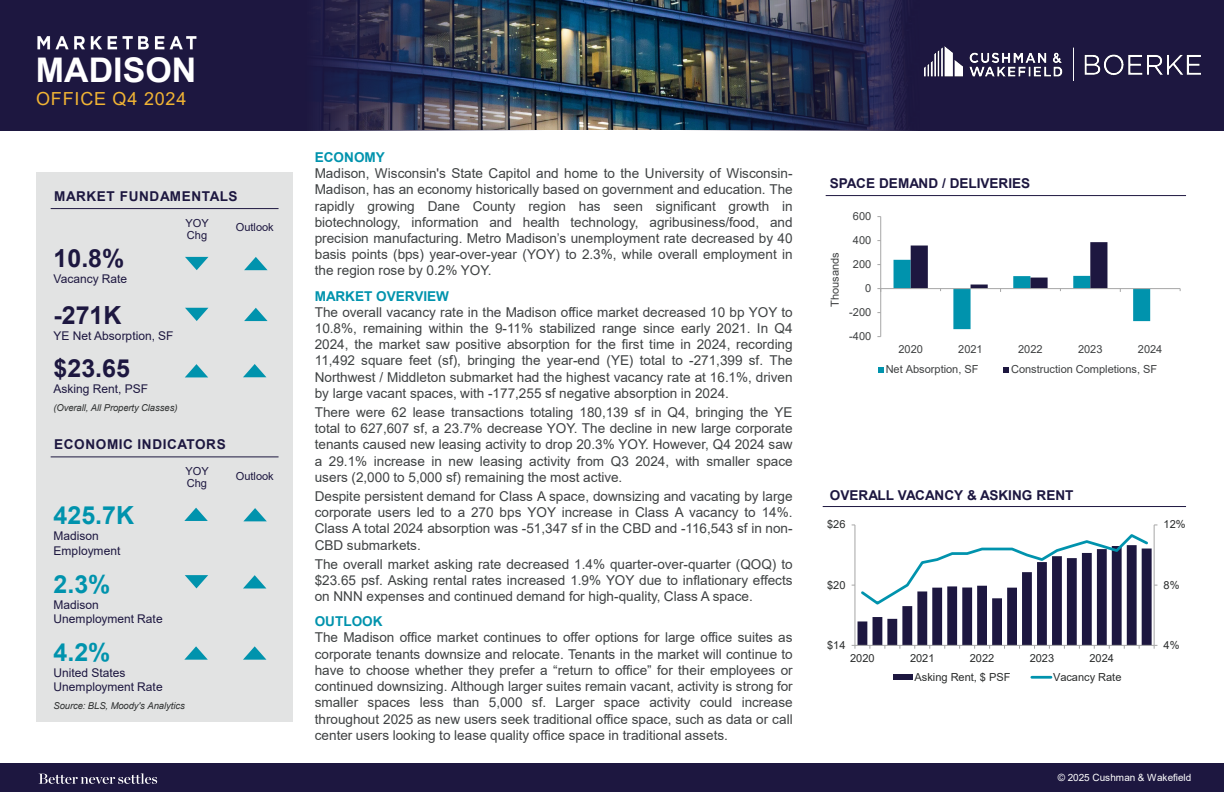
<style>
.page{position:relative;width:1224px;height:792px;background:#fff}
.page>*{position:absolute;margin:0;border:0;box-sizing:border-box;transform-origin:0 0}
.t1{font:700 34px "Arial";color:#fff}
.t2{font:700 25px "Arial";color:#1d1740}
.t3{font:700 25px "Arial";color:#0093ad}
.t4{font:18px "Arial";letter-spacing:.05em;color:#f1b434}
.t5{font:13.6px/16.2px "Arial";color:#3f4243;text-align:justify}
.t6{font:700 13.6px "Arial";letter-spacing:.005em;color:#1d1740}
.t7{font:700 13.6px "Arial";letter-spacing:.045em;color:#1d1740}
.t8{font:700 13.6px "Arial";color:#0093ad}
.t9{font:12px/14.4px "Arial";letter-spacing:.005em;color:#1d1740}
.t10{font:11px "Arial";color:#3f4142}
.t11{font:11px "Arial";color:#2a2c2c}
.t12{font:11px "Arial";color:#1d1740}
.t13{font:10px "Arial";color:#fff}
.t14{font:italic 9.5px "Arial";letter-spacing:-.01em;color:#2f3131}
</style>
<div class="page">
<div style="left:0;top:763px;width:1224px;height:29px;background:#1d1740"></div>
<div style="left:36px;top:172px;width:256px;height:550px;background:#e2e3e3"></div>
<hr style="left:826px;top:195px;width:360px;height:1px;background:#1d1740">
<hr style="left:823px;top:506px;width:363px;height:1px;background:#1d1740">
<hr style="left:51px;top:208px;width:228px;height:1px;background:#1d1740">
<hr style="left:51px;top:456px;width:228px;height:1px;background:#1d1740">
<svg style="left:39px;top:773px;width:118px;height:11px"></svg>
<img style="left:546px;top:0;width:132px;height:130px">
<img style="left:0;top:0;width:546px;height:130px">
<svg style="left:678px;top:0;width:546px;height:130px;background:#242445"></svg>
<svg style="left:185px;top:257px;width:23px;height:13px"></svg>
<svg style="left:244px;top:257px;width:24px;height:13px"></svg>
<svg style="left:185px;top:308px;width:23px;height:13px"></svg>
<svg style="left:244px;top:308px;width:24px;height:13px"></svg>
<svg style="left:184px;top:508px;width:24px;height:13px"></svg>
<svg style="left:243px;top:508px;width:24px;height:13px"></svg>
<svg style="left:185px;top:575px;width:23px;height:13px"></svg>
<svg style="left:243px;top:575px;width:23px;height:13px"></svg>
<svg style="left:184px;top:646px;width:24px;height:14px"></svg>
<svg style="left:243px;top:646px;width:23px;height:14px"></svg>
<hr style="left:880px;top:217px;width:1px;height:120px;background:#a6a6a6">
<hr style="left:881px;top:288px;width:299px;height:1px;background:#a6a6a6">
<svg style="left:894px;top:242px;width:256px;height:87px"></svg>
<svg style="left:878px;top:367px;width:5px;height:6px"></svg>
<svg style="left:1003px;top:367px;width:6px;height:6px"></svg>
<hr style="left:1154px;top:525px;width:1px;height:120px;background:#a6a6a6">
<hr style="left:855px;top:525px;width:1px;height:120px;background:#a6a6a6">
<svg style="left:852px;top:532px;width:305px;height:117px"></svg>
<div style="left:893px;top:675px;width:20px;height:5px;background:#1d1740"></div>
<hr style="left:1032px;top:676px;width:19px;height:3px;background:#0093ad">
<img style="left:924px;top:47px;width:276px;height:34px">
<svg style="left:243px;top:364px;width:23px;height:13px"></svg>
<svg style="left:185px;top:364px;width:23px;height:13px"></svg>
<img style="left:36px;top:30px;width:161px;height:25px">
<p class="t1" style="left:36px;top:46px;width:162px">MADISON</p>
<p class="t4" style="left:36px;top:86px;width:152px">OFFICE Q4 2024</p>
<p class="t7" style="left:54px;top:186px;width:185px">MARKET FUNDAMENTALS</p>
<p class="t2" style="left:54px;top:241px;width:72px">10.8%</p>
<p class="t9" style="left:54px;top:272px;width:75px">Vacancy Rate</p>
<p class="t2" style="left:54px;top:297px;width:70px">-271K</p>
<p class="t9" style="left:54px;top:328px;width:122px">YE Net Absorption, SF</p>
<p class="t2" style="left:54px;top:351px;width:78px">$23.65</p>
<p class="t9" style="left:54px;top:382px;width:96px">Asking Rent, PSF</p>
<p class="t14" style="left:54px;top:402px;width:125px">(Overall, All Property Classes)</p>
<p class="t12" style="left:185px;top:215px;width:25px">YOY</p>
<p class="t12" style="left:187px;top:227px;width:22px">Chg</p>
<p class="t7" style="left:54px;top:435px;width:173px">ECONOMIC INDICATORS</p>
<p class="t12" style="left:185px;top:463px;width:25px">YOY</p>
<p class="t12" style="left:187px;top:475px;width:22px">Chg</p>
<p class="t3" style="left:53px;top:498px;width:82px">425.7K</p>
<p class="t9" style="left:54px;top:529px;width:47px">Madison</p>
<p class="t9" style="left:54px;top:543px;width:68px">Employment</p>
<p class="t3" style="left:53px;top:566px;width:59px">2.3%</p>
<p class="t9" style="left:54px;top:597px;width:47px">Madison</p>
<p class="t9" style="left:54px;top:612px;width:111px">Unemployment Rate</p>
<p class="t3" style="left:53px;top:634px;width:59px">4.2%</p>
<p class="t9" style="left:54px;top:665px;width:111px">United States<br>Unemployment Rate</p>
<p class="t14" style="left:54px;top:700px;width:133px">Source: BLS, Moody's Analytics</p>
<p class="t12" style="left:236px;top:220px;width:40px">Outlook</p>
<p class="t12" style="left:236px;top:468px;width:40px">Outlook</p>
<p class="t8" style="left:315px;top:148px;width:72px">ECONOMY</p>
<p class="t5" style="left:315px;top:165px;width:479px">Madison, Wisconsin's State Capitol and home to the University of Wisconsin-Madison, has an economy historically based on government and education. The rapidly growing Dane County region has seen significant growth in biotechnology, information and health technology, agribusiness/food, and precision manufacturing. Metro Madison’s unemployment rate decreased by 40 basis points (bps) year-over-year (YOY) to 2.3%, while overall employment in the region rose by 0.2% YOY.</p>
<p class="t8" style="left:315px;top:286px;width:136px">MARKET OVERVIEW</p>
<p class="t5" style="left:315px;top:304px;width:479px">The overall vacancy rate in the Madison office market decreased 10 bp YOY to 10.8%, remaining within the 9-11% stabilized range since early 2021. In Q4<br>2024, the market saw positive absorption for the first time in 2024, recording 11,492 square feet (sf), bringing the year-end (YE) total to -271,399 sf. The Northwest / Middleton submarket had the highest vacancy rate at 16.1%, driven by large vacant spaces, with -177,255 sf negative absorption in 2024.</p>
<p class="t5" style="left:315px;top:404px;width:480px">There were 62 lease transactions totaling 180,139 sf in Q4, bringing the YE total to 627,607 sf, a 23.7% decrease YOY. The decline in new large corporate tenants caused new leasing activity to drop 20.3% YOY. However, Q4 2024 saw a 29.1% increase in new leasing activity from Q3 2024, with smaller space users (2,000 to 5,000 sf) remaining the most active.</p>
<p class="t5" style="left:315px;top:488px;width:479px">Despite persistent demand for Class A space, downsizing and vacating by large corporate users led to a 270 bps YOY increase in Class A vacancy to 14%.<br>Class A total 2024 absorption was -51,347 sf in the CBD and -116,543 sf in non-CBD submarkets.</p>
<p class="t5" style="left:315px;top:556px;width:479px">The overall market asking rate decreased 1.4% quarter-over-quarter (QOQ) to $23.65 psf. Asking rental rates increased 1.9% YOY due to inflationary effects on NNN expenses and continued demand for high-quality, Class A space.</p>
<p class="t8" style="left:315px;top:612px;width:69px">OUTLOOK</p>
<p class="t5" style="left:315px;top:630px;width:479px">The Madison office market continues to offer options for large office suites as corporate tenants downsize and relocate. Tenants in the market will continue to have to choose whether they prefer a “return to office” for their employees or continued downsizing. Although larger suites remain vacant, activity is strong for smaller spaces less than 5,000 sf. Larger space activity could increase throughout 2025 as new users seek traditional office space, such as data or call center users looking to lease quality office space in traditional assets.</p>
<p class="t6" style="left:830px;top:173px;width:202px">SPACE DEMAND / DELIVERIES</p>
<p class="t10" style="left:853px;top:209px;width:20px">600</p>
<p class="t10" style="left:827px;top:307px;width:56px;rotate:-90deg">Thousands</p>
<p class="t10" style="left:853px;top:233px;width:20px">400</p>
<p class="t10" style="left:853px;top:257px;width:20px">200</p>
<p class="t10" style="left:865px;top:281px;width:8px">0</p>
<p class="t10" style="left:849px;top:305px;width:24px">-200</p>
<p class="t10" style="left:849px;top:329px;width:24px">-400</p>
<p class="t10" style="left:898px;top:342px;width:26px">2020</p>
<p class="t10" style="left:958px;top:342px;width:26px">2021</p>
<p class="t10" style="left:1018px;top:342px;width:26px">2022</p>
<p class="t10" style="left:1078px;top:342px;width:26px">2023</p>
<p class="t10" style="left:1138px;top:342px;width:26px">2024</p>
<p class="t10" style="left:886px;top:362px;width:95px">Net Absorption, SF</p>
<p class="t10" style="left:1011px;top:362px;width:148px">Construction Completions, SF</p>
<p class="t6" style="left:830px;top:485px;width:245px">OVERALL VACANCY &amp; ASKING RENT</p>
<p class="t11" style="left:827px;top:517px;width:20px">$26</p>
<p class="t11" style="left:827px;top:577px;width:20px">$20</p>
<p class="t11" style="left:827px;top:637px;width:20px">$14</p>
<p class="t11" style="left:850px;top:651px;width:26px">2020</p>
<p class="t11" style="left:910px;top:651px;width:26px">2021</p>
<p class="t11" style="left:970px;top:651px;width:26px">2022</p>
<p class="t11" style="left:1030px;top:651px;width:26px">2023</p>
<p class="t11" style="left:1090px;top:651px;width:26px">2024</p>
<p class="t11" style="left:915px;top:669px;width:98px">Asking Rent, $ PSF</p>
<p class="t11" style="left:1053px;top:669px;width:70px">Vacancy Rate</p>
<p class="t11" style="left:1164px;top:517px;width:24px">12%</p>
<p class="t11" style="left:1164px;top:577px;width:17px">8%</p>
<p class="t11" style="left:1164px;top:637px;width:17px">4%</p>
<p class="t13" style="left:1058px;top:771px;width:135px">© 2025 Cushman &amp; Wakefield</p>
</div>
